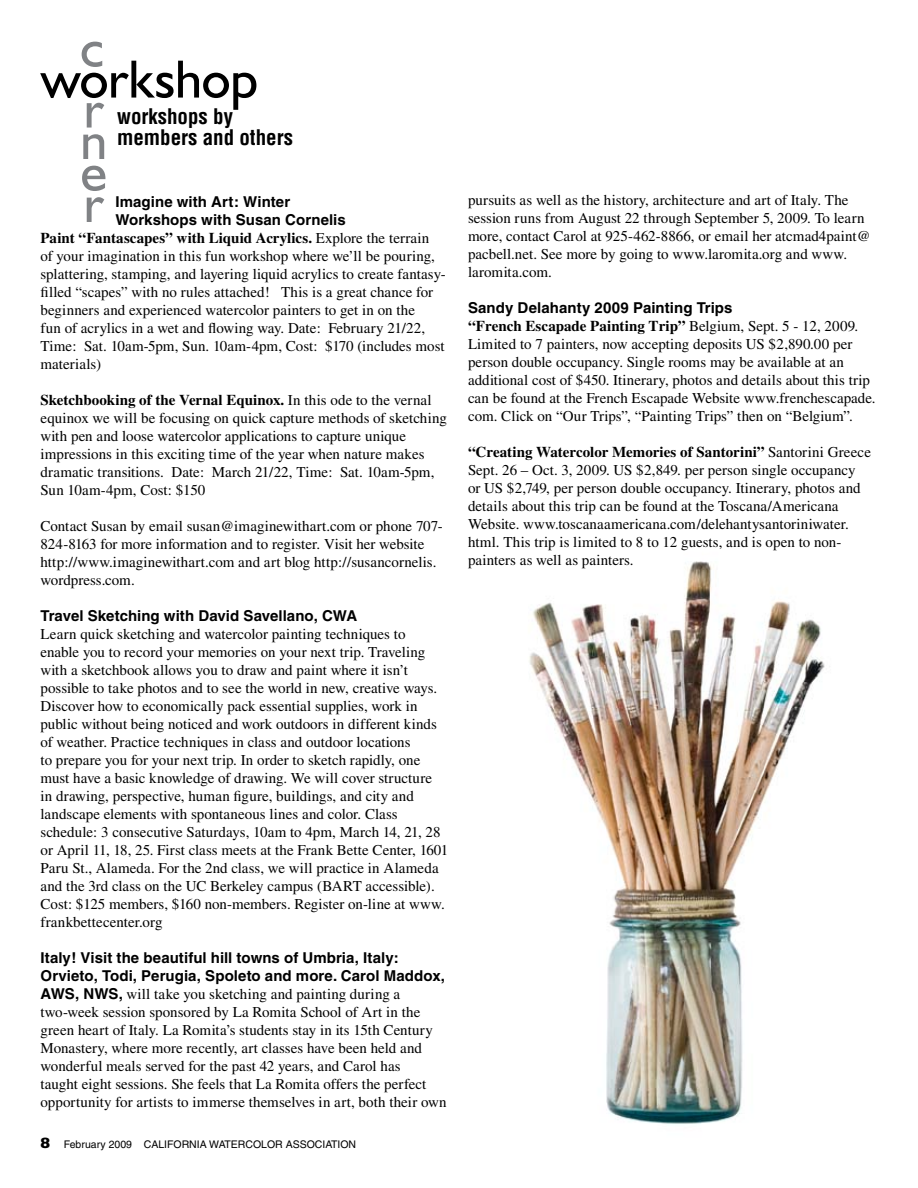
<style>
.page{position:relative;width:918px;height:1188px;background:#fff}
.page>*{position:absolute;margin:0;border:0;box-sizing:border-box;transform-origin:0 0}
.t1{font:54px "Humanist 521 BT";letter-spacing:-.005em;color:#000}
.t2{font:54px/61.1px "Humanist 521 BT";color:#808285}
.t3{font:700 condensed 21px/21px "Helvetica";color:#000}
.t4{font:15px/18px "Times";color:#000}
.t5{font:700 15px/18px "Helvetica";letter-spacing:.005em;color:#000}
.t6{font:10.5px "Helvetica";color:#000}
.s1{font-weight:700}
.s2{font-family:"Helvetica";font-weight:700}
.s3{font-family:"Humanist 521 BT";font-weight:800;font-size:15px}
</style>
<div class="page">
<img style="left:529px;top:561px;width:296px;height:563px">
<h1 class="t2" style="left:80px;top:17px;width:25px">c r</h1>
<h1 class="t2" style="left:80px;top:109px;width:28px">n</h1>
<h1 class="t2" style="left:81px;top:141px;width:28px">e</h1>
<h1 class="t2" style="left:84px;top:172px;width:22px">r</h1>
<p class="t4" style="left:468px;top:191px;width:404px">pursuits as well as the history, architecture and art of Italy. The session runs from August 22 through September 5, 2009. To learn more, contact Carol at 925-462-8866, or email her atcmad4paint@ pacbell.net. See more by going to www.laromita.org and www. laromita.com.</p>
<p class="t5" style="left:468px;top:299px;width:266px">Sandy Delahanty 2009 Painting Trips</p>
<p class="t4" style="left:468px;top:317px;width:409px"><span class="s1">“French Escapade Painting Trip”</span> Belgium, Sept. 5 - 12, 2009.<br>Limited to 7 painters, now accepting deposits US $2,890.00 per person double occupancy. Single rooms may be available at an additional cost of $450. Itinerary, photos and details about this trip can be found at the French Escapade Website www.frenchescapade. com. Click on “Our Trips”, “Painting Trips” then on “Belgium”.</p>
<p class="t4" style="left:468px;top:443px;width:405px"><span class="s1">“Creating Watercolor Memories of Santorini”</span> Santorini Greece Sept. 26 – Oct. 3, 2009. US $2,849. per person single occupancy or US $2,749, per person double occupancy. Itinerary, photos and details about this trip can be found at the Toscana/Americana Website. www.toscanaamericana.com/delehantysantoriniwater. html. This trip is limited to 8 to 12 guests, and is open to non&shy;painters as well as painters.</p>
<h1 class="t1" style="left:40px;top:46px;width:219px">workshop</h1>
<h2 class="t3" style="left:117px;top:106px;width:178px">workshops by members and others</h2>
<p class="t5" style="left:116px;top:192px;width:232px">Imagine with Art: Winter<br>Workshops with Susan Cornelis</p>
<p class="t4" style="left:40px;top:229px;width:407px"><span class="s1">Paint “Fantascapes” with Liquid Acrylics.</span> Explore the terrain<br>of your imagination in this fun workshop where we’ll be pouring, splattering, stamping, and layering liquid acrylics to create fantasy&shy;filled “scapes” with no rules attached! This is a great chance for beginners and experienced watercolor painters to get in on the<br>fun of acrylics in a wet and flowing way. Date: February 21/22, Time: Sat. 10am-5pm, Sun. 10am-4pm, Cost: $170 (includes most materials)</p>
<p class="t4" style="left:40px;top:391px;width:408px"><span class="s1">Sketchbooking of the Vernal Equinox.</span> In this ode to the vernal equinox we will be focusing on quick capture methods of sketching with pen and loose watercolor applications to capture unique impressions in this exciting time of the year when nature makes dramatic transitions. Date: March 21/22, Time: Sat. 10am-5pm, Sun 10am-4pm, Cost: $150</p>
<p class="t4" style="left:40px;top:517px;width:404px">Contact Susan by email susan@imaginewithart.com or phone 707- 824-8163 for more information and to register. Visit her website http://www.imaginewithart.com and art blog http://susancornelis. wordpress.com.</p>
<p class="t5" style="left:40px;top:606px;width:318px">Travel Sketching with David Savellano, CWA</p>
<p class="t4" style="left:40px;top:625px;width:409px">Learn quick sketching and watercolor painting techniques to<br>enable you to record your memories on your next trip. Traveling with a sketchbook allows you to draw and paint where it isn’t possible to take photos and to see the world in new, creative ways.<br>Discover how to economically pack essential supplies, work in public without being noticed and work outdoors in different kinds of weather. Practice techniques in class and outdoor locations<br>to prepare you for your next trip. In order to sketch rapidly, one must have a basic knowledge of drawing. We will cover structure<br>in drawing, perspective, human figure, buildings, and city and landscape elements with spontaneous lines and color. Class schedule: 3 consecutive Saturdays, 10am to 4pm, March 14, 21, 28 or April 11, 18, 25. First class meets at the Frank Bette Center, 1601<br>Paru St., Alameda. For the 2nd class, we will practice in Alameda and the 3rd class on the UC Berkeley campus (BART accessible).<br>Cost: $125 members, $160 non-members. Register on-line at www. frankbettecenter.org</p>
<p class="t5" style="left:40px;top:948px;width:406px">Italy! Visit the beautiful hill towns of Umbria, Italy:<br>Orvieto, Todi, Perugia, Spoleto and more. Carol Maddox,</p>
<p class="t4" style="left:40px;top:985px;width:408px"><span class="s2">AWS, NWS,</span> will take you sketching and painting during a two-week session sponsored by La Romita School of Art in the green heart of Italy. La Romita’s students stay in its 15th Century Monastery, where more recently, art classes have been held and wonderful meals served for the past 42 years, and Carol has<br>taught eight sessions. She feels that La Romita offers the perfect opportunity for artists to immerse themselves in art, both their own</p>
<p class="t6" style="left:40px;top:1138px;width:317px"><span class="s3">8</span> February 2009 CALIFORNIA WATERCOLOR ASSOCIATION</p>
</div>
